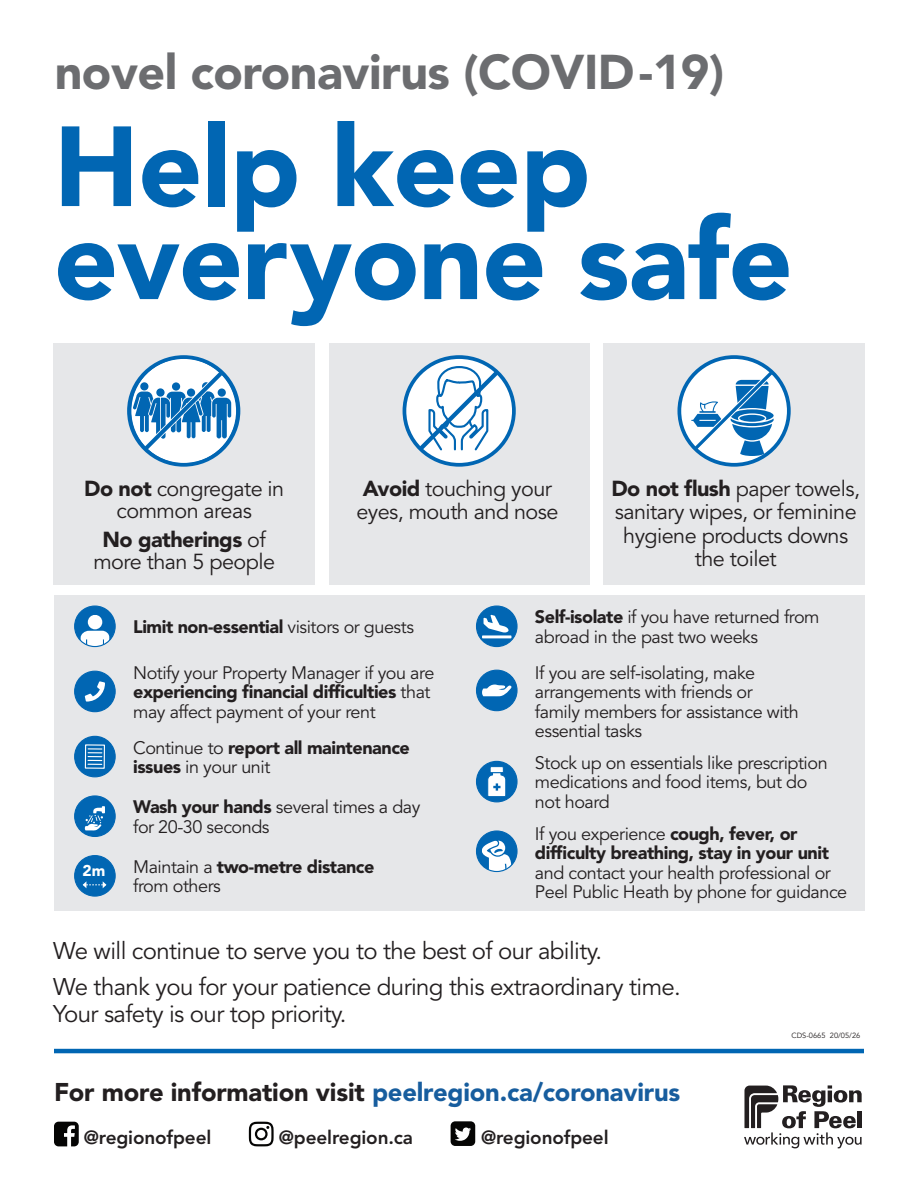
<style>
.page{position:relative;width:918px;height:1188px;background:#fff}
.page>*{position:absolute;margin:0;border:0;box-sizing:border-box;transform-origin:0 0}
.t1{font:900 112.5px/93px "Avenir LT Std";letter-spacing:-.01em;color:#0166b3}
.t2{font:900 48.3px "Avenir LT Std";letter-spacing:-.01em;color:#6c6d70}
.t3{font:900 25.5px "Avenir LT Std";letter-spacing:-.005em;color:#175d9e}
.t4{font:24px/36px "Avenir LT Std";letter-spacing:-.025em;color:#231f20}
.t5{font:21.6px/23.4px "Avenir LT Std";letter-spacing:-.025em;color:#231f20;text-align:center}
.t6{font:800 18.9px "Avenir LT Std";letter-spacing:-.005em;color:#231f20}
.t7{font:18px/19.5px "Avenir LT Std";letter-spacing:-.025em;color:#231f20}
.t8{font:900 18px/19.5px "Avenir LT Std";letter-spacing:-.025em;color:#231f20}
.t9{font:900 15.6px "Avenir LT Std";color:#fff}
.t10{font:7.5px "Avenir LT Std";color:#231f20}
.s1{font-weight:900}
.s2{font-weight:400}
.s3{color:#231f20}
</style>
<div class="page">
<svg style="left:744px;top:1085px;width:118px;height:63px"></svg>
<svg style="left:54px;top:1122px;width:25px;height:24px"></svg>
<svg style="left:249px;top:1122px;width:25px;height:24px"></svg>
<svg style="left:451px;top:1121px;width:24px;height:25px"></svg>
<hr style="left:54px;top:1049px;width:810px;height:4px;background:#0166b3">
<div style="left:604px;top:343px;width:261px;height:241px;background:#e6e7e9"></div>
<div style="left:329px;top:343px;width:261px;height:241px;background:#e6e7e9"></div>
<div style="left:54px;top:343px;width:261px;height:241px;background:#e6e7e9"></div>
<div style="left:54px;top:595px;width:811px;height:316px;background:#e6e7e9"></div>
<svg style="left:404px;top:357px;width:110px;height:108px"></svg>
<div style="left:403px;top:355px;width:113px;height:112px;border:4px solid #0166b3;border-radius:50%"></div>
<svg style="left:682px;top:357px;width:107px;height:106px"></svg>
<div style="left:677px;top:355px;width:114px;height:112px;border:4px solid #0166b3;border-radius:50%"></div>
<svg style="left:130px;top:357px;width:108px;height:108px"></svg>
<div style="left:127px;top:355px;width:113px;height:112px;border:4px solid #0166b3;border-radius:50%"></div>
<div style="left:75px;top:606px;width:40px;height:41px;background:#0166b3;border-radius:50%"></div>
<div style="left:88px;top:615px;width:14px;height:14px;background:#fff;border-radius:50%"></div>
<svg style="left:80px;top:631px;width:30px;height:16px"></svg>
<div style="left:74px;top:605px;width:42px;height:42px;border:1px solid #0166b3;border-radius:50%"></div>
<div style="left:75px;top:671px;width:40px;height:41px;background:#0166b3;border-radius:50%"></div>
<svg style="left:85px;top:681px;width:20px;height:21px"></svg>
<div style="left:74px;top:671px;width:42px;height:41px;border:1px solid #0166b3;border-radius:50%"></div>
<div style="left:75px;top:736px;width:40px;height:41px;background:#0166b3;border-radius:50%"></div>
<div style="left:85px;top:744px;width:20px;height:25px;border:1px solid #fff"></div>
<svg style="left:88px;top:748px;width:14px;height:17px"></svg>
<div style="left:74px;top:736px;width:42px;height:41px;border:1px solid #0166b3;border-radius:50%"></div>
<div style="left:75px;top:796px;width:40px;height:40px;background:#0166b3;border-radius:50%"></div>
<svg style="left:85px;top:806px;width:20px;height:25px"></svg>
<div style="left:74px;top:795px;width:42px;height:42px;border:1px solid #0166b3;border-radius:50%"></div>
<div style="left:75px;top:856px;width:40px;height:40px;background:#0166b3;border-radius:50%"></div>
<svg style="left:83px;top:881px;width:24px;height:7px"></svg>
<div style="left:74px;top:855px;width:42px;height:42px;border:1px solid #0166b3;border-radius:50%"></div>
<div style="left:477px;top:606px;width:40px;height:41px;background:#0166b3;border-radius:50%"></div>
<svg style="left:482px;top:615px;width:29px;height:23px"></svg>
<div style="left:476px;top:605px;width:42px;height:42px;border:1px solid #0166b3;border-radius:50%"></div>
<div style="left:477px;top:670px;width:40px;height:41px;background:#0166b3;border-radius:50%"></div>
<svg style="left:482px;top:685px;width:29px;height:11px"></svg>
<div style="left:476px;top:670px;width:42px;height:41px;border:1px solid #0166b3;border-radius:50%"></div>
<div style="left:477px;top:761px;width:40px;height:41px;background:#0166b3;border-radius:50%"></div>
<svg style="left:487px;top:766px;width:19px;height:31px"></svg>
<div style="left:476px;top:761px;width:42px;height:41px;border:1px solid #0166b3;border-radius:50%"></div>
<div style="left:477px;top:831px;width:40px;height:41px;background:#0166b3;border-radius:50%"></div>
<svg style="left:482px;top:840px;width:30px;height:32px"></svg>
<div style="left:476px;top:830px;width:42px;height:42px;border:1px solid #0166b3;border-radius:50%"></div>
<h2 class="t2" style="left:55px;top:43px;width:671px">novel coronavirus (COVID-19)</h2>
<h1 class="t1" style="left:54px;top:120px;width:741px">Help keep everyone safe</h1>
<p class="t5" style="left:84px;top:478px;width:202px;line-height:22.5px"><span class="s1">Do not</span> congregate in common areas</p>
<p class="t5" style="left:93px;top:529px;width:183px;line-height:22.5px"><span class="s1">No gatherings</span> of more than 5 people</p>
<p class="t5" style="left:356px;top:477px;width:204px"><span class="s1">Avoid</span> touching your eyes, mouth and nose</p>
<p class="t5" style="left:611px;top:477px;width:250px"><span class="s1">Do not flush</span> paper towels, sanitary wipes, or feminine hygiene products downs the toilet</p>
<p class="t8" style="left:133px;top:617px;width:282px">Limit non-essential <span class="s2">visitors or guests</span></p>
<p class="t7" style="left:133px;top:663px;width:303px">Notify your Property Manager if you are <span class="s1">experiencing financial difficulties</span> that may affect payment of your rent</p>
<p class="t8" style="left:133px;top:738px;width:278px"><span class="s2">Continue to</span> report all maintenance issues <span class="s2">in your unit</span></p>
<p class="t7" style="left:133px;top:798px;width:289px"><span class="s1">Wash your hands</span> several times a day for 20-30 seconds</p>
<p class="t9" style="left:83px;top:861px;width:24px">2m</p>
<p class="t7" style="left:133px;top:857px;width:243px">Maintain a <span class="s1">two-metre distance </span>from others</p>
<p class="t7" style="left:535px;top:608px;width:286px"><span class="s1">Self-isolate</span> if you have returned from abroad in the past two weeks</p>
<p class="t7" style="left:535px;top:663px;width:265px">If you are self-isolating, make arrangements with friends or family members for assistance with essential tasks</p>
<p class="t7" style="left:535px;top:753px;width:294px">Stock up on essentials like prescription medications and food items, but do not hoard</p>
<p class="t8" style="left:535px;top:823px;width:296px"><span class="s2">If you experience</span> cough, fever, or difficulty breathing, stay in your unit</p>
<p class="t7" style="left:535px;top:863px;width:314px">and contact your health professional or<br>Peel Public Heath by phone for guidance</p>
<h3 class="t4" style="left:53px;top:934px;width:629px">We will continue to serve you to the best of our ability.<br>We thank you for your patience during this extraordinary time.</h3>
<h3 class="t4" style="left:53px;top:997px;width:295px">Your safety is our top priority.</h3>
<h3 class="t3" style="left:54px;top:1076px;width:628px"><span class="s3">For more information visit</span> peelregion.ca/coronavirus</h3>
<p class="t6" style="left:84px;top:1126px;width:129px">@regionofpeel</p>
<p class="t6" style="left:279px;top:1126px;width:136px">@peelregion.ca</p>
<p class="t6" style="left:481px;top:1126px;width:129px">@regionofpeel</p>
<p class="t10" style="left:791px;top:1031px;width:70px">CDS-0665 20/05/26</p>
</div>
